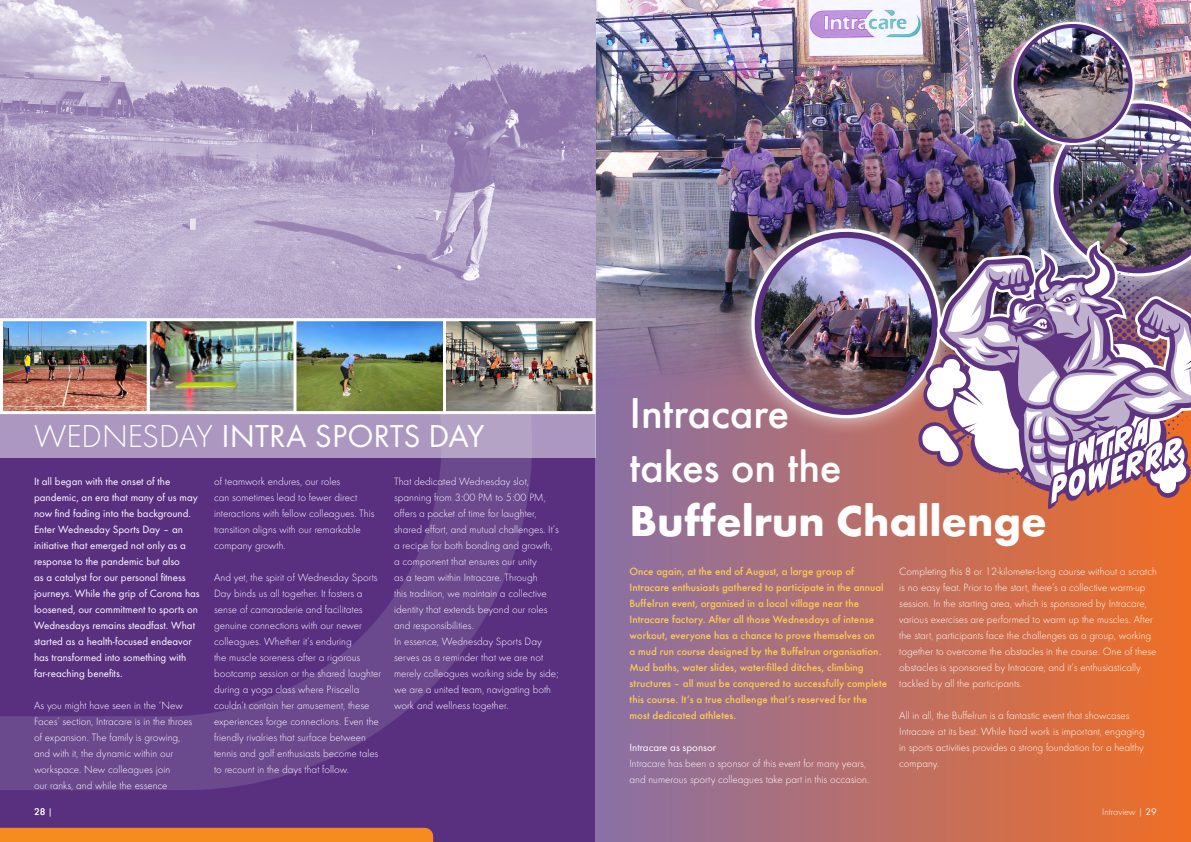
<style>
.page{position:relative;width:1191px;height:842px;background:#fff}
.page>*{position:absolute;margin:0;border:0;box-sizing:border-box;transform-origin:0 0}
.t1{font:500 45px/54px "Futura Round";letter-spacing:-.005em;color:#fff}
.t2{font:700 45px "Futura Round";color:#fff}
.t3{font:33px "Futura Round";color:#fff}
.t4{font:300 11px/16px "Futura Round";color:#fff}
.t5{font:500 11px/16px "Futura Round";color:#fecc4e}
.t6{font:11px/16px "Futura Round";color:#fff}
.t7{font:300 10px "Futura Round";color:#fff}
.t8{font:10px "Futura Round";color:#fff}
.s1{font-weight:300}
.s2{font-weight:400}
</style>
<div class="page">
<div style="left:0;top:0;width:595px;height:842px;background:#593080"></div>
<svg style="left:0;top:458px;width:532px;height:332px"></svg>
<div style="left:0;top:828px;width:433px;height:14px;background:#f68b1f"></div>
<div style="left:595px;top:0;width:596px;height:842px;background:linear-gradient(to right,#8870a7,#f06e24)"></div>
<img style="left:595px;top:0;width:596px;height:395px">
<div style="left:733px;top:210px;width:226px;height:226px;background:#fff;opacity:.75"></div>
<svg style="left:751px;top:229px;width:190px;height:189px"></svg>
<div style="left:1035px;top:86px;width:156px;height:205px;background:#fff;opacity:.75"></div>
<img style="left:757px;top:235px;width:177px;height:177px;border-radius:89px">
<div style="left:754px;top:232px;width:183px;height:183px;border:6px solid #593080;border-radius:50%"></div>
<img style="left:915px;top:100px;width:276px;height:409px">
<div style="left:1002px;top:13px;width:141px;height:141px;background:#fff;opacity:.75"></div>
<svg style="left:1011px;top:22px;width:123px;height:123px"></svg>
<img style="left:1015px;top:26px;width:115px;height:114px">
<div style="left:1013px;top:24px;width:119px;height:119px;border:4px solid #593080;border-radius:50%"></div>
<img style="left:0;top:0;width:595px;height:318px">
<div style="left:0;top:320px;width:595px;height:138px;background:#ab97bf"></div>
<img style="left:4px;top:322px;width:289px;height:88px">
<div style="left:147px;top:318px;width:152px;height:96px;border:3px solid #fff"></div>
<img style="left:297px;top:322px;width:294px;height:88px">
<div style="left:443px;top:318px;width:152px;height:96px;border:3px solid #fff"></div>
<div style="left:293px;top:318px;width:153px;height:96px;border:3px solid #fff"></div>
<div style="left:0;top:318px;width:150px;height:96px;border:3px solid #fff"></div>
<h2 class="t3" style="left:34px;top:412px;width:452px"><span class="s1">WEDNESDAY</span> INTRA SPORTS DAY</h2>
<p class="t6" style="left:34px;top:473px;width:167px">It all began with the onset of the pandemic, an era that many of us may now find fading into the background.<br>Enter Wednesday Sports Day – an initiative that emerged not only as a response to the pandemic but also<br>as a catalyst for our personal fitness journeys. While the grip of Corona has loosened, our commitment to sports on Wednesdays remains steadfast. What started as a health-focused endeavor has transformed into something with far-reaching benefits.</p>
<p class="t4" style="left:34px;top:697px;width:160px">As you might have seen in the ‘New Faces’ section, Intracare is in the throes of expansion. The family is growing, and with it, the dynamic within our workspace. New colleagues join<br>our ranks, and while the essence</p>
<p class="t4" style="left:214px;top:473px;width:162px">of teamwork endures, our roles<br>can sometimes lead to fewer direct interactions with fellow colleagues. This transition aligns with our remarkable company growth.</p>
<p class="t4" style="left:214px;top:569px;width:169px">And yet, the spirit of Wednesday Sports Day binds us all together. It fosters a sense of camaraderie and facilitates genuine connections with our newer colleagues. Whether it’s enduring<br>the muscle soreness after a rigorous bootcamp session or the shared laughter during a yoga class where Priscella couldn’t contain her amusement, these experiences forge connections. Even the friendly rivalries that surface between tennis and golf enthusiasts become tales to recount in the days that follow.</p>
<p class="t4" style="left:394px;top:473px;width:166px">That dedicated Wednesday slot, spanning from 3:00 PM to 5:00 PM, offers a pocket of time for laughter, shared effort, and mutual challenges. It’s a recipe for both bonding and growth, a component that ensures our unity<br>as a team within Intracare. Through<br>this tradition, we maintain a collective identity that extends beyond our roles and responsibilities.<br>In essence, Wednesday Sports Day serves as a reminder that we are not merely colleagues working side by side; we are a united team, navigating both work and wellness together.</p>
<h1 class="t1" style="left:629px;top:382px;width:214px">Intracare takes on the</h1>
<h1 class="t2" style="left:629px;top:486px;width:419px">Buffelrun Challenge</h1>
<p class="t5" style="left:629px;top:563px;width:259px">Once again, at the end of August, a large group of Intracare enthusiasts gathered to participate in the annual Buffelrun event, organised in a local village near the Intracare factory. After all those Wednesdays of intense workout, everyone has a chance to prove themselves on<br>a mud run course designed by the Buffelrun organisation.<br>Mud baths, water slides, water-filled ditches, climbing structures – all must be conquered to successfully complete this course. It’s a true challenge that’s reserved for the most dedicated athletes.</p>
<p class="t6" style="left:629px;top:739px;width:88px">Intracare as sponsor</p>
<p class="t4" style="left:629px;top:755px;width:241px">Intracare has been a sponsor of this event for many years, and numerous sporty colleagues take part in this occasion.</p>
<p class="t4" style="left:899px;top:563px;width:259px">Completing this 8 or 12-kilometer-long course without a scratch is no easy feat. Prior to the start, there’s a collective warm-up session. In the starting area, which is sponsored by Intracare, various exercises are performed to warm up the muscles. After the start, participants face the challenges as a group, working together to overcome the obstacles in the course. One of these obstacles is sponsored by Intracare, and it’s enthusiastically tackled by all the participants.</p>
<p class="t4" style="left:899px;top:707px;width:247px">All in all, the Buffelrun is a fantastic event that showcases Intracare at its best. While hard work is important, engaging in sports activities provides a strong foundation for a healthy company.</p>
<p class="t8" style="left:34px;top:805px;width:20px">28 <span class="s1">|</span></p>
<p class="t7" style="left:1102px;top:805px;width:56px">Intraview | <span class="s2">29</span></p>
</div>
